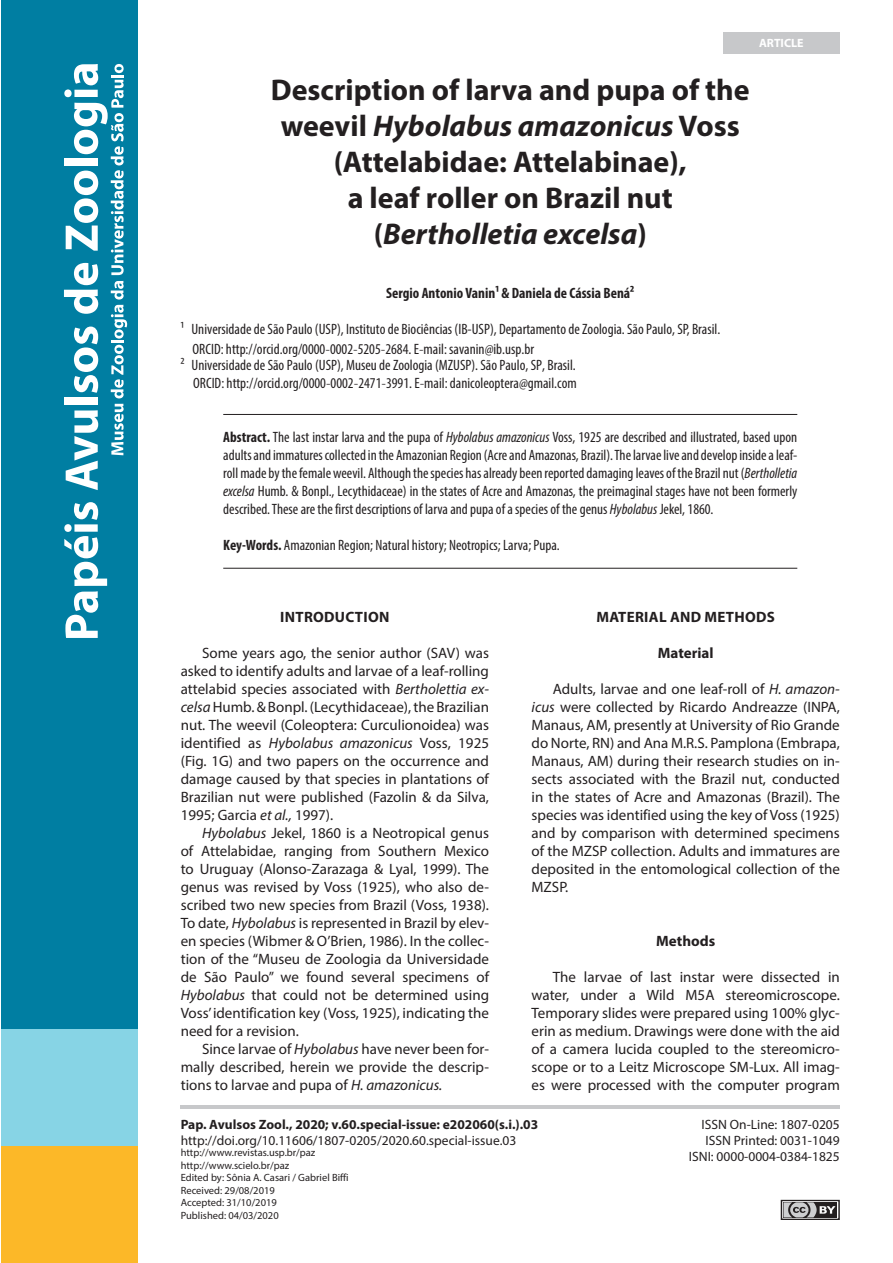
<style>
.page{position:relative;width:893px;height:1263px;background:#fff}
.page>*{position:absolute;margin:0;border:0;box-sizing:border-box;transform-origin:0 0}
.t1{font:700 30px/36px "Myriad Pro";color:#231f20;text-align:center}
.t2{font:15px/18px "Myriad Pro";color:#231f20;text-align:justify}
.t3{font:condensed 15px/18px "Myriad Pro";color:#231f20}
.t4{font:700 condensed 15px "Myriad Pro";color:#231f20}
.t5{font:700 15px "Myriad Pro";letter-spacing:.02em;color:#231f20}
.t6{font:700 15px "Myriad Pro";color:#231f20}
.t7{font:13.5px/16.2px "Myriad Pro";color:#231f20;text-align:right}
.t8{font:700 13.5px "Myriad Pro";color:#231f20}
.t9{font:700 12px "Myriad Pro";color:#fff}
.t10{font:10.5px/12.6px "Myriad Pro";color:#231f20}
.s1{font-style:italic}
.s2{font-family:"Koz Min Pr 6 N";font-stretch:normal}
.s3{font-weight:700}
</style>
<div class="page">
<hr style="left:223px;top:414px;width:574px;height:1px;background:#231f20">
<hr style="left:223px;top:568px;width:574px;height:1px;background:#231f20">
<hr style="left:181px;top:1106px;width:659px;height:3px;background:#c7c8ca">
<div style="left:723px;top:32px;width:117px;height:21px;background:#c7c8ca"></div>
<div style="left:781px;top:1200px;width:59px;height:20px;border:1px solid #231f20"></div>
<div style="left:783px;top:1202px;width:54px;height:15px;background:#231f20"></div>
<svg style="left:783px;top:1202px;width:52px;height:15px"></svg>
<div style="left:1px;top:0;width:137px;height:1029px;background:#007ea2"></div>
<div style="left:1px;top:1029px;width:137px;height:117px;background:#87d4e5"></div>
<div style="left:1px;top:1146px;width:137px;height:117px;background:#fcb828"></div>
<svg style="left:111px;top:404px;width:13px;height:51px"></svg>
<svg style="left:64px;top:502px;width:43px;height:136px"></svg>
<svg style="left:66px;top:410px;width:32px;height:80px"></svg>
<div style="left:64px;top:397px;width:34px;height:8px;background:#fff"></div>
<svg style="left:64px;top:64px;width:63px;height:334px"></svg>
<p class="t9" style="left:759px;top:35px;width:46px">ARTICLE</p>
<h1 class="t1" style="left:271px;top:71px;width:480px">Description of larva and pupa of the weevil <span class="s1">Hybolabus amazonicus</span> Voss (Attelabidae: Attelabinae),<br>a leaf roller on Brazil nut (<span class="s1">Bertholletia excelsa</span>)</h1>
<p class="t4" style="left:386px;top:283px;width:250px">Sergio Antonio Vanin¹ &amp; Daniela de Cássia Bená²</p>
<p class="t3" style="left:193px;top:319px;width:529px;line-height:19.5px;text-indent:-12px">¹ Universidade de São Paulo (USP), Instituto de Biociências (IB‑USP), Departamento de Zoologia. São Paulo, SP, Brasil.<br>ORCID: http://orcid.org/0000<span class="s2">-</span>0002<span class="s2">-</span>5205<span class="s2">-</span>2684. E<span class="s2">-</span>mail: savanin@ib.usp.br</p>
<p class="t3" style="left:181px;top:356px;width:396px">² Universidade de São Paulo (USP), Museu de Zoologia (MZUSP). São Paulo, SP, Brasil.</p>
<p class="t3" style="left:193px;top:374px;width:385px">ORCID: http://orcid.org/0000<span class="s2">-</span>0002<span class="s2">-</span>2471<span class="s2">-</span>3991. E<span class="s2">-</span>mail: danicoleoptera@gmail.com</p>
<p class="t3" style="left:223px;top:428px;width:576px;text-align:justify"><span class="s3">Abstract.</span> The last instar larva and the pupa of <span class="s1">Hybolabus amazonicus</span> Voss, 1925 are described and illustrated, based upon adults and immatures collected in the Amazonian Region (Acre and Amazonas, Brazil). The larvae live and develop inside a leaf&shy;roll made by the female weevil. Although the species has already been reported damaging leaves of the Brazil nut (<span class="s1">Bertholletia excelsa</span> Humb. &amp; Bonpl., Lecythidaceae) in the states of Acre and Amazonas, the preimaginal stages have not been formerly described. These are the first descriptions of larva and pupa of a species of the genus <span class="s1">Hybolabus</span> Jekel, 1860.</p>
<p class="t3" style="left:223px;top:536px;width:338px"><span class="s3">Key-Words.</span> Amazonian Region; Natural history; Neotropics; Larva; Pupa.</p>
<p class="t5" style="left:280px;top:607px;width:111px">INTRODUCTION</p>
<p class="t2" style="left:181px;top:644px;width:310px;text-indent:21px">Some years ago, the senior author (SAV) was asked to identify adults and larvae of a leaf-rolling attelabid species associated with <span class="s1">Bertholettia ex‑ celsa</span> Humb. &amp; Bonpl. (Lecythidaceae), the Brazilian nut. The weevil (Coleoptera: Curculionoidea) was identified as <span class="s1">Hybolabus amazonicus</span> Voss, 1925 (Fig. 1G) and two papers on the occurrence and damage caused by that species in plantations of Brazilian nut were published (Fazolin &amp; da Silva, 1995; Garcia <span class="s1">et al.,</span> 1997).</p>
<p class="t2" style="left:181px;top:824px;width:310px;text-indent:21px"><span class="s1">Hybolabus</span> Jekel, 1860 is a Neotropical genus of Attelabidae, ranging from Southern Mexico to Uruguay (Alonso-Zarazaga &amp; Lyal, 1999). The genus was revised by Voss (1925), who also de&shy;scribed two new species from Brazil (Voss, 1938).<br>To date, <span class="s1">Hybolabus</span> is represented in Brazil by elev&shy;en species (Wibmer &amp; O’Brien, 1986). In the collec&shy;tion of the “Museu de Zoologia da Universidade de São Paulo” we found several specimens of <span class="s1">Hybolabus</span> that could not be determined using Voss’ identification key (Voss, 1925), indicating the need for a revision.</p>
<p class="t2" style="left:181px;top:1040px;width:310px;text-indent:21px">Since larvae of <span class="s1">Hybolabus</span> have never been for&shy;mally described, herein we provide the descrip&shy;tions to larvae and pupa of <span class="s1">H. amazonicus.</span></p>
<p class="t5" style="left:596px;top:607px;width:180px">MATERIAL AND METHODS</p>
<p class="t6" style="left:658px;top:643px;width:57px">Material</p>
<p class="t2" style="left:532px;top:680px;width:310px;text-indent:21px">Adults, larvae and one leaf-roll of <span class="s1">H. amazon‑ icus</span> were collected by Ricardo Andreazze (INPA, Manaus, AM, presently at University of Rio Grande do Norte, RN) and Ana M.R.S. Pamplona (Embrapa, Manaus, AM) during their research studies on in&shy;sects associated with the Brazil nut, conducted in the states of Acre and Amazonas (Brazil). The species was identified using the key of Voss (1925) and by comparison with determined specimens of the MZSP collection. Adults and immatures are deposited in the entomological collection of the MZSP.</p>
<p class="t6" style="left:656px;top:931px;width:61px">Methods</p>
<p class="t2" style="left:532px;top:968px;width:310px;text-indent:21px">The larvae of last instar were dissected in water, under a Wild M5A stereomicroscope.<br>Temporary slides were prepared using 100% glyc&shy;erin as medium. Drawings were done with the aid of a camera lucida coupled to the stereomicro&shy;scope or to a Leitz Microscope SM-Lux. All imag&shy;es were processed with the computer program</p>
<p class="t7" style="left:689px;top:1116px;width:152px">ISSN On-Line: 1807-0205<br>ISSN Printed: 0031-1049<br>ISNI: 0000-0004-0384-1825</p>
<p class="t8" style="left:181px;top:1115px;width:359px">Pap. Avulsos Zool., 2020; v.60.special-issue: e202060(s.i.).03</p>
<p class="t7" style="left:181px;top:1132px;width:337px">http://doi.org/10.11606/1807-0205/2020.60.special-issue.03</p>
<p class="t10" style="left:181px;top:1146px;width:170px">http://www.revistas.usp.br/paz http://www.scielo.br/paz<br>Edited by: Sônia A. Casari / Gabriel Biffi<br>Received: 29/08/2019<br>Accepted: 31/10/2019<br>Published: 04/03/2020</p>
</div>
